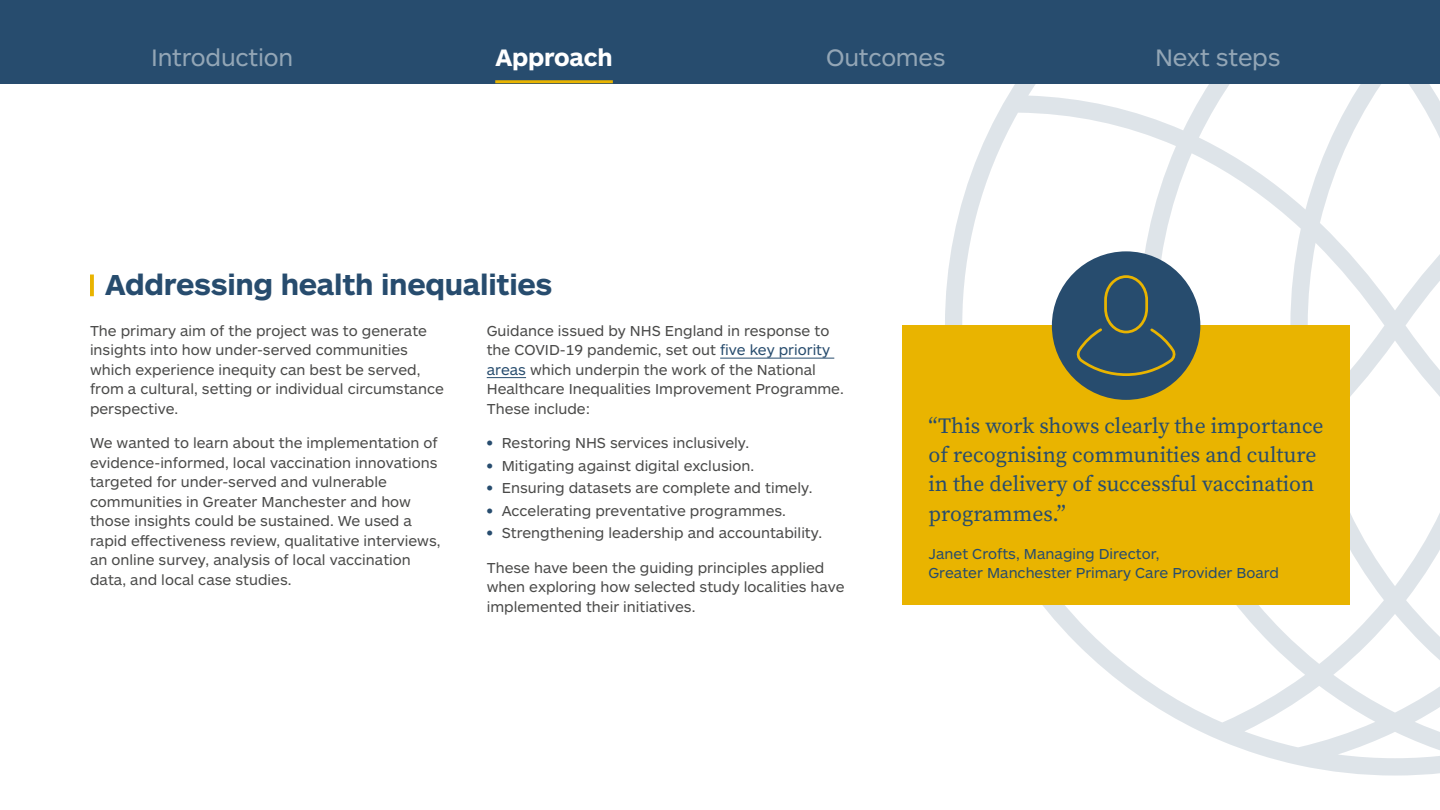
<style>
.page{position:relative;width:1440px;height:810px;background:#fff}
.page>*{position:absolute;margin:0;border:0;box-sizing:border-box;transform-origin:0 0}
.t1{font:700 30px "ARS Maquette Pro";letter-spacing:-.01em;color:#274c6e}
.t2{font:24.75px "ARS Maquette Pro";letter-spacing:-.01em;color:#93a6b6}
.t3{font:700 24.75px "ARS Maquette Pro";letter-spacing:-.01em;color:#fff}
.t4{font:21.75px/29.2px "Source Serif Variable";color:#274c6e}
.t5{font:15px/19.5px "ARS Maquette Pro";color:#4a4a49}
.t6{font:15px/19.5px "ARS Maquette Pro";color:#274c6e}
.s1{color:#274c6e}
.s2{font-weight:700;color:#274c6e}
</style>
<div class="page">
<svg style="left:945px;top:83px;width:495px;height:693px"></svg>
<div style="left:902px;top:326px;width:448px;height:279px;background:#e9b400"></div>
<hr style="left:720px;top:358px;width:114px;height:1px;background:#274c6e">
<hr style="left:487px;top:377px;width:39px;height:1px;background:#274c6e">
<svg style="left:90px;top:274px;width:4px;height:22px"></svg>
<div style="left:1052px;top:251px;width:148px;height:149px;background:#274c6e;border-radius:50%"></div>
<svg style="left:1076px;top:275px;width:100px;height:101px"></svg>
<div style="left:0;top:0;width:1440px;height:83px;background:#274c6e"></div>
<hr style="left:495px;top:80px;width:118px;height:3px;background:#e9b400">
<h2 class="t2" style="left:151px;top:41px;width:144px">Introduction</h2>
<h2 class="t3" style="left:495px;top:41px;width:119px">Approach</h2>
<h2 class="t2" style="left:826px;top:41px;width:121px">Outcomes</h2>
<h2 class="t2" style="left:1155px;top:41px;width:127px">Next steps</h2>
<h1 class="t1" style="left:105px;top:266px;width:449px">Addressing health inequalities</h1>
<p class="t5" style="left:90px;top:320px;width:355px">The primary aim of the project was to generate insights into how under-served communities which experience inequity can best be served, from a cultural, setting or individual circumstance perspective.</p>
<p class="t5" style="left:90px;top:433px;width:352px">We wanted to learn about the implementation of evidence-informed, local vaccination innovations targeted for under-served and vulnerable communities in Greater Manchester and how those insights could be sustained. We used a rapid effectiveness review, qualitative interviews, an online survey, analysis of local vaccination data, and local case studies.</p>
<p class="t5" style="left:487px;top:320px;width:359px">Guidance issued by NHS England in response to the COVID-19 pandemic, set out <span class="s1">five key priority areas</span> which underpin the work of the National Healthcare Inequalities Improvement Programme.<br>These include:</p>
<p class="t5" style="left:487px;top:433px;width:264px"><span class="s2">•</span> Restoring NHS services inclusively.</p>
<p class="t5" style="left:487px;top:455px;width:269px"><span class="s2">•</span> Mitigating against digital exclusion.</p>
<p class="t5" style="left:487px;top:478px;width:327px"><span class="s2">•</span> Ensuring datasets are complete and timely.</p>
<p class="t5" style="left:487px;top:500px;width:301px"><span class="s2">•</span> Accelerating preventative programmes.</p>
<p class="t5" style="left:487px;top:523px;width:337px"><span class="s2">•</span> Strengthening leadership and accountability.</p>
<p class="t5" style="left:487px;top:557px;width:359px">These have been the guiding principles applied when exploring how selected study localities have implemented their initiatives.</p>
<h3 class="t4" style="left:928px;top:411px;width:397px">“This work shows clearly the importance of recognising communities and culture in the delivery of successful vaccination programmes.”</h3>
<p class="t6" style="left:928px;top:543px;width:352px">Janet Crofts, Managing Director,<br>Greater Manchester Primary Care Provider Board</p>
</div>
